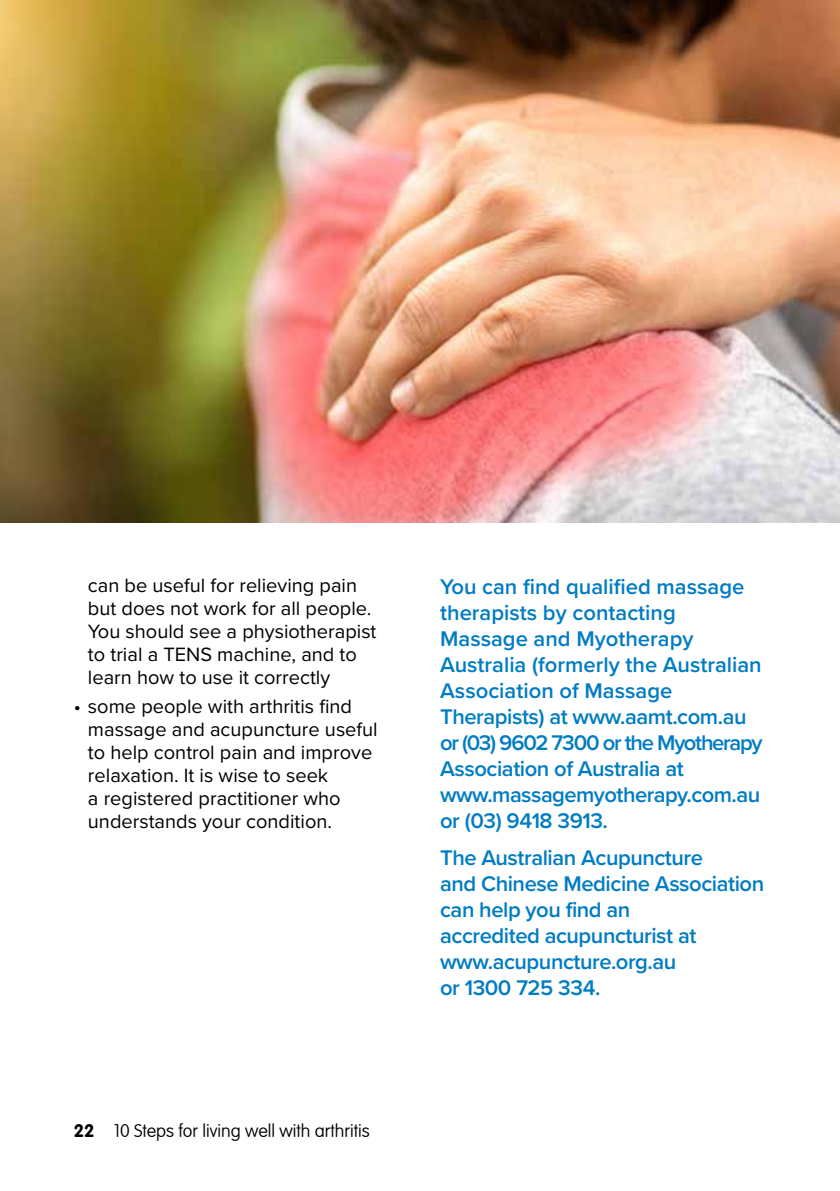
<style>
.page{position:relative;width:840px;height:1191px;background:#fff}
.page>*{position:absolute;margin:0;border:0;box-sizing:border-box;transform-origin:0 0}
.t1{font:600 22px/26px "Proxima Nova";color:#007cc3}
.t2{font:600 22px/26px "Proxima Nova";letter-spacing:-.02em;color:#007cc3}
.t3{font:20px/23px "Proxima Nova";color:#000}
.t4{font:100 18px "VAG Rounded";color:#000}
.s1{font-family:"VAG Rounded Bold";font-weight:400}
</style>
<div class="page">
<img style="left:0;top:0;width:839px;height:522px">
<p class="t3" style="left:88px;top:573px;width:290px">can be useful for relieving pain but does not work for all people.<br>You should see a physiotherapist to trial a TENS machine, and to learn how to use it correctly</p>
<p class="t3" style="left:88px;top:693px;width:291px;text-indent:-14px">• some people with arthritis find massage and acupuncture useful to help control pain and improve relaxation. It is wise to seek<br>a registered practitioner who understands your condition.</p>
<p class="t4" style="left:74px;top:1120px;width:297px"><span class="s1">22</span> 10 Steps for living well with arthritis</p>
<p class="t1" style="left:440px;top:572px;width:323px">You can find qualified massage therapists by contacting<br>Massage and Myotherapy<br>Australia (formerly the Australian<br>Association of Massage<br>Therapists) at www.aamt.com.au or (03) 9602 7300 or the Myotherapy<br>Association of Australia at www.massagemyotherapy.com.au or (03) 9418 3913.</p>
<p class="t2" style="left:440px;top:844px;width:325px">The Australian Acupuncture<br>and Chinese Medicine Association can help you find an<br>accredited acupuncturist at www.acupuncture.org.au<br>or 1300 725 334.</p>
</div>
